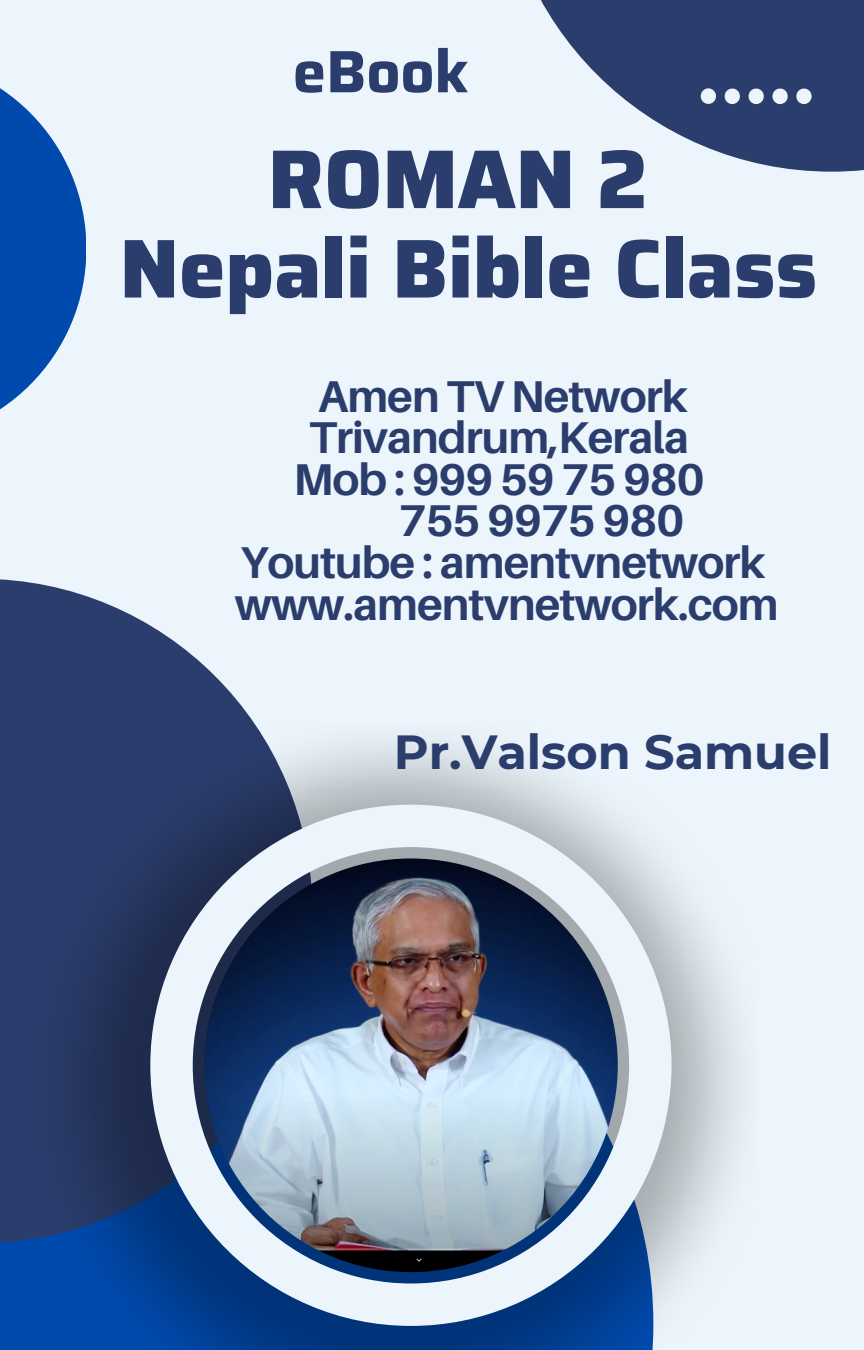
<style>
.page{position:relative;width:864px;height:1350px;background:#ecf5fb}
.page>*{position:absolute;margin:0;border:0;box-sizing:border-box;transform-origin:0 0}
.t1{font:800 83.48px "Saira";color:#2b3d6c}
.t2{font:700 59.62px "Saira";color:#2b3d6c}
.t3{font:700 47.7px "Montserrat";color:#2b3d6c}
.t4{font:700 44.55px "Aileron";letter-spacing:-.02em;color:#2b3d6c}
</style>
<div class="page">
<svg style="left:0;top:88px;width:86px;height:322px;fill:#004aad"></svg>
<svg style="left:0;top:579px;width:256px;height:664px;fill:#2b3d6c"></svg>
<svg style="left:541px;top:0;width:323px;height:172px;fill:#2b3d6c"></svg>
<img style="left:39px;top:725px;width:701px;height:625px">
<svg style="left:150px;top:805px;width:522px;height:521px"></svg>
<svg style="left:701px;top:88px;width:15px;height:16px"></svg>
<svg style="left:725px;top:89px;width:15px;height:15px"></svg>
<svg style="left:749px;top:89px;width:15px;height:15px"></svg>
<svg style="left:772px;top:89px;width:16px;height:15px"></svg>
<svg style="left:796px;top:89px;width:16px;height:15px"></svg>
<p class="t2" style="left:293px;top:25px;width:177px">eBook</p>
<p class="t1" style="left:268px;top:113px;width:381px">ROMAN 2</p>
<p class="t1" style="left:120px;top:203px;width:699px">Nepali Bible Class</p>
<p class="t4" style="left:318px;top:369px;width:371px">Amen TV Network</p>
<p class="t4" style="left:309px;top:410px;width:381px">Trivandrum,Kerala</p>
<p class="t4" style="left:294px;top:452px;width:413px">Mob : 999 59 75 980</p>
<p class="t4" style="left:399px;top:493px;width:287px">755 9975 980</p>
<p class="t4" style="left:241px;top:535px;width:526px">Youtube : amentvnetwork</p>
<p class="t4" style="left:235px;top:576px;width:545px">www.amentvnetwork.com</p>
<p class="t3" style="left:394px;top:723px;width:439px">Pr.Valson Samuel</p>
</div>
